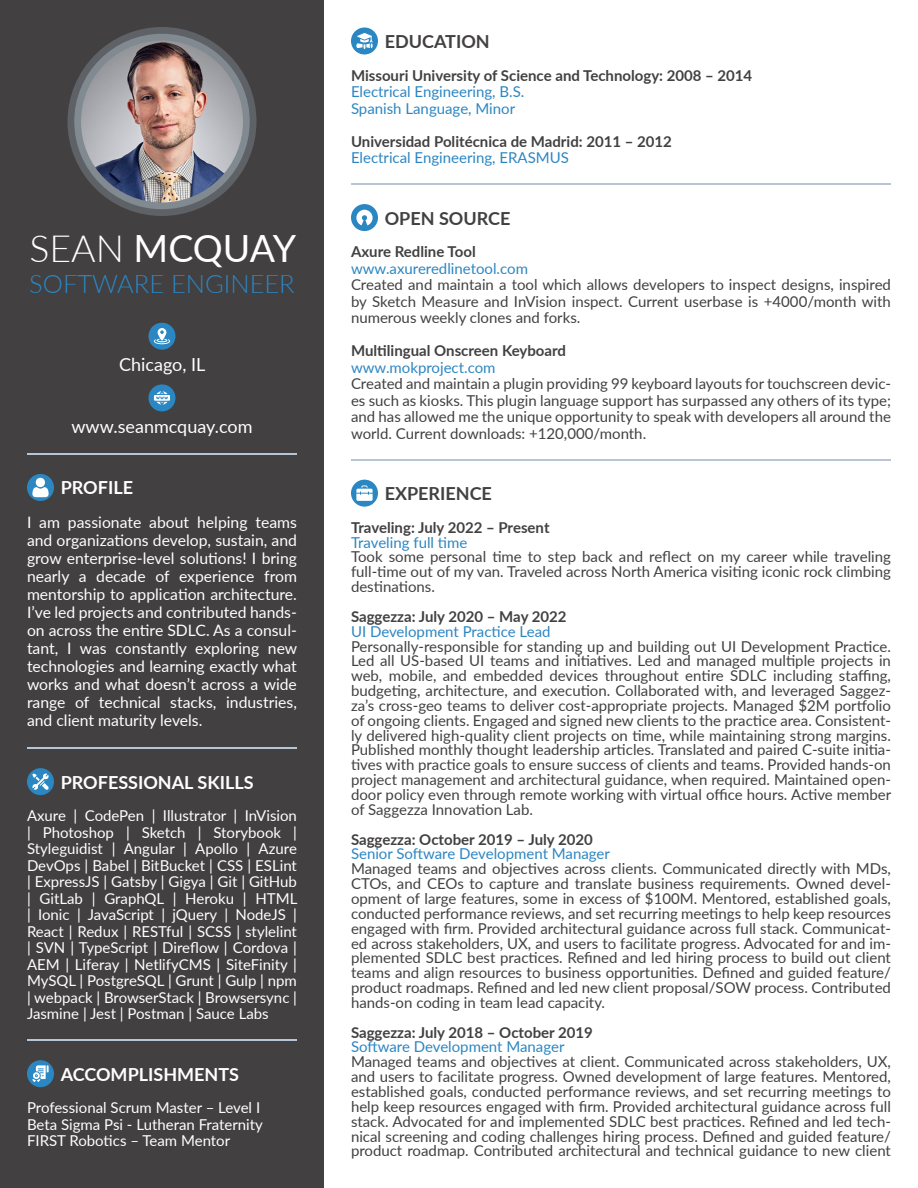
<style>
.page{position:relative;width:918px;height:1188px;background:#fff}
.page>*{position:absolute;margin:0;border:0;box-sizing:border-box;transform-origin:0 0}
.t1{font:37.5px "Lato";letter-spacing:-.015em;color:#fff}
.t2{font:300 25.5px "Lato";color:#2c86c2}
.t3{font:700 18px "Lato";color:#fff}
.t4{font:700 18px "Lato";color:#424041}
.t5{font:18px "Lato";color:#fff}
.t6{font:15.75px/18px "Lato";color:#fff;text-align:justify}
.t7{font:15px/14.9px "Lato";color:#424041;text-align:justify}
.t8{font:15px/16.5px "Lato";color:#fff;text-align:justify}
.t9{font:700 15px "Lato";color:#424041}
.t10{font:15px "Lato";color:#2c86c2}
.s1{font-weight:300}
</style>
<div class="page">
<div style="left:0;top:0;width:324px;height:1188px;background:#424041"></div>
<div style="left:68px;top:27px;width:188px;height:189px;background:#5e6165;border-radius:50%"></div>
<svg style="left:74px;top:34px;width:176px;height:175px;background:#7f8790"></svg>
<img style="left:81px;top:40px;width:162px;height:162px;border-radius:81px">
<div style="left:148px;top:323px;width:28px;height:27px;background:#2b87c2;border-radius:50%"></div>
<svg style="left:154px;top:328px;width:16px;height:16px"></svg>
<div style="left:148px;top:384px;width:28px;height:27px;background:#2b87c2;border-radius:50%"></div>
<svg style="left:154px;top:391px;width:16px;height:14px"></svg>
<div style="left:27px;top:474px;width:27px;height:27px;background:#2b87c2;border-radius:50%"></div>
<svg style="left:32px;top:478px;width:17px;height:19px"></svg>
<div style="left:27px;top:768px;width:27px;height:27px;background:#2b87c2;border-radius:50%"></div>
<svg style="left:32px;top:773px;width:17px;height:17px"></svg>
<hr style="left:27px;top:747px;width:270px;height:2px;background:#b7c6d6">
<hr style="left:27px;top:1039px;width:270px;height:2px;background:#b7c6d6">
<div style="left:27px;top:1060px;width:27px;height:27px;background:#2b87c2;border-radius:50%"></div>
<svg style="left:32px;top:1065px;width:17px;height:17px"></svg>
<hr style="left:27px;top:453px;width:270px;height:1px;background:#b7c6d6">
<div style="left:351px;top:27px;width:27px;height:27px;background:#2b87c2;border-radius:50%"></div>
<svg style="left:356px;top:33px;width:17px;height:16px"></svg>
<hr style="left:351px;top:183px;width:540px;height:2px;background:#b7c6d6">
<div style="left:351px;top:204px;width:27px;height:27px;background:#2b87c2;border-radius:50%"></div>
<svg style="left:356px;top:210px;width:17px;height:15px"></svg>
<hr style="left:351px;top:459px;width:540px;height:1px;background:#b7c6d6">
<div style="left:351px;top:480px;width:27px;height:27px;background:#2b87c2;border-radius:50%"></div>
<svg style="left:356px;top:485px;width:17px;height:16px"></svg>
<p class="t1" style="left:29px;top:222px;width:268px"><span class="s1">SEAN</span> MCQUAY</p>
<p class="t2" style="left:29px;top:266px;width:267px">SOFTWARE ENGINEER</p>
<p class="t5" style="left:119px;top:352px;width:88px">Chicago, IL</p>
<p class="t5" style="left:71px;top:413px;width:183px">www.seanmcquay.com</p>
<p class="t3" style="left:61px;top:475px;width:74px">PROFILE</p>
<p class="t6" style="left:27px;top:513px;width:272px">I am passionate about helping teams and organizations develop, sustain, and grow enterprise-level solutions! I bring nearly a decade of experience from mentorship to application architecture.<br>I’ve led projects and contributed hands&shy;on across the entire SDLC. As a consul&shy;tant, I was constantly exploring new technologies and learning exactly what works and what doesn’t across a wide range of technical stacks, industries, and client maturity levels.</p>
<p class="t3" style="left:61px;top:769px;width:194px">PROFESSIONAL SKILLS</p>
<p class="t8" style="left:27px;top:807px;width:272px">Axure | CodePen | Illustrator | InVision | Photoshop | Sketch | Storybook | Styleguidist | Angular | Apollo | Azure DevOps | Babel | BitBucket | CSS | ESLint | ExpressJS | Gatsby | Gigya | Git | GitHub | GitLab | GraphQL | Heroku | HTML | Ionic | JavaScript | jQuery | NodeJS | React | Redux | RESTful | SCSS | stylelint | SVN | TypeScript | Direflow | Cordova | AEM | Liferay | NetlifyCMS | SiteFinity | MySQL | PostgreSQL | Grunt | Gulp | npm | webpack | BrowserStack | Browsersync | Jasmine | Jest | Postman | Sauce Labs</p>
<p class="t3" style="left:61px;top:1061px;width:180px">ACCOMPLISHMENTS</p>
<p class="t8" style="left:27px;top:1099px;width:235px">Professional Scrum Master – Level I</p>
<p class="t8" style="left:27px;top:1115px;width:238px">Beta Sigma Psi - Lutheran Fraternity</p>
<p class="t8" style="left:27px;top:1132px;width:205px">FIRST Robotics – Team Mentor</p>
<p class="t4" style="left:385px;top:28px;width:107px">EDUCATION</p>
<p class="t9" style="left:351px;top:64px;width:403px">Missouri University of Science and Technology: 2008 – 2014</p>
<p class="t10" style="left:351px;top:81px;width:175px">Electrical Engineering, B.S.</p>
<p class="t10" style="left:351px;top:97px;width:166px">Spanish Language, Minor</p>
<p class="t9" style="left:351px;top:130px;width:322px">Universidad Politécnica de Madrid: 2011 – 2012</p>
<p class="t10" style="left:351px;top:147px;width:219px">Electrical Engineering, ERASMUS</p>
<p class="t4" style="left:385px;top:205px;width:127px">OPEN SOURCE</p>
<p class="t9" style="left:351px;top:241px;width:126px">Axure Redline Tool</p>
<p class="t10" style="left:351px;top:257px;width:179px">www.axureredlinetool.com</p>
<p class="t7" style="left:351px;top:276px;width:541px;line-height:16.5px">Created and maintain a tool which allows developers to inspect designs, inspired by Sketch Measure and InVision inspect. Current userbase is +4000/month with numerous weekly clones and forks.</p>
<p class="t9" style="left:351px;top:340px;width:217px">Multilingual Onscreen Keyboard</p>
<p class="t10" style="left:351px;top:356px;width:146px">www.mokproject.com</p>
<p class="t7" style="left:351px;top:375px;width:541px;line-height:16.5px">Created and maintain a plugin providing 99 keyboard layouts for touchscreen devic&shy;es such as kiosks. This plugin language support has surpassed any others of its type; and has allowed me the unique opportunity to speak with developers all around the world. Current downloads: +120,000/month.</p>
<p class="t4" style="left:385px;top:481px;width:109px">EXPERIENCE</p>
<p class="t9" style="left:351px;top:516px;width:200px">Traveling: July 2022 – Present</p>
<p class="t10" style="left:351px;top:531px;width:118px">Traveling full time</p>
<p class="t7" style="left:351px;top:549px;width:541px">Took some personal time to step back and reflect on my career while traveling full-time out of my van. Traveled across North America visiting iconic rock climbing destinations.</p>
<p class="t9" style="left:351px;top:605px;width:217px">Saggezza: July 2020 – May 2022</p>
<p class="t10" style="left:351px;top:620px;width:201px">UI Development Practice Lead</p>
<p class="t7" style="left:351px;top:638px;width:542px">Personally-responsible for standing up and building out UI Development Practice.<br>Led all US-based UI teams and initiatives. Led and managed multiple projects in web, mobile, and embedded devices throughout entire SDLC including staffing, budgeting, architecture, and execution. Collaborated with, and leveraged Saggez&shy;za’s cross-geo teams to deliver cost-appropriate projects. Managed $2M portfolio of ongoing clients. Engaged and signed new clients to the practice area. Consistent&shy;ly delivered high-quality client projects on time, while maintaining strong margins.<br>Published monthly thought leadership articles. Translated and paired C-suite initia&shy;tives with practice goals to ensure success of clients and teams. Provided hands-on project management and architectural guidance, when required. Maintained open&shy;door policy even through remote working with virtual office hours. Active member of Saggezza Innovation Lab.</p>
<p class="t9" style="left:351px;top:828px;width:243px">Saggezza: October 2019 – July 2020</p>
<p class="t10" style="left:351px;top:843px;width:260px">Senior Software Development Manager</p>
<p class="t7" style="left:351px;top:861px;width:541px">Managed teams and objectives across clients. Communicated directly with MDs, CTOs, and CEOs to capture and translate business requirements. Owned devel&shy;opment of large features, some in excess of $100M. Mentored, established goals, conducted performance reviews, and set recurring meetings to help keep resources engaged with firm. Provided architectural guidance across full stack. Communicat&shy;ed across stakeholders, UX, and users to facilitate progress. Advocated for and im&shy;plemented SDLC best practices. Refined and led hiring process to build out client teams and align resources to business opportunities. Defined and guided feature/ product roadmaps. Refined and led new client proposal/SOW process. Contributed hands-on coding in team lead capacity.</p>
<p class="t9" style="left:351px;top:1021px;width:243px">Saggezza: July 2018 – October 2019</p>
<p class="t10" style="left:351px;top:1036px;width:215px">Software Development Manager</p>
<p class="t7" style="left:351px;top:1054px;width:542px">Managed teams and objectives at client. Communicated across stakeholders, UX, and users to facilitate progress. Owned development of large features. Mentored, established goals, conducted performance reviews, and set recurring meetings to help keep resources engaged with firm. Provided architectural guidance across full stack. Advocated for and implemented SDLC best practices. Refined and led tech&shy;nical screening and coding challenges hiring process. Defined and guided feature/ product roadmap. Contributed architectural and technical guidance to new client</p>
</div>
